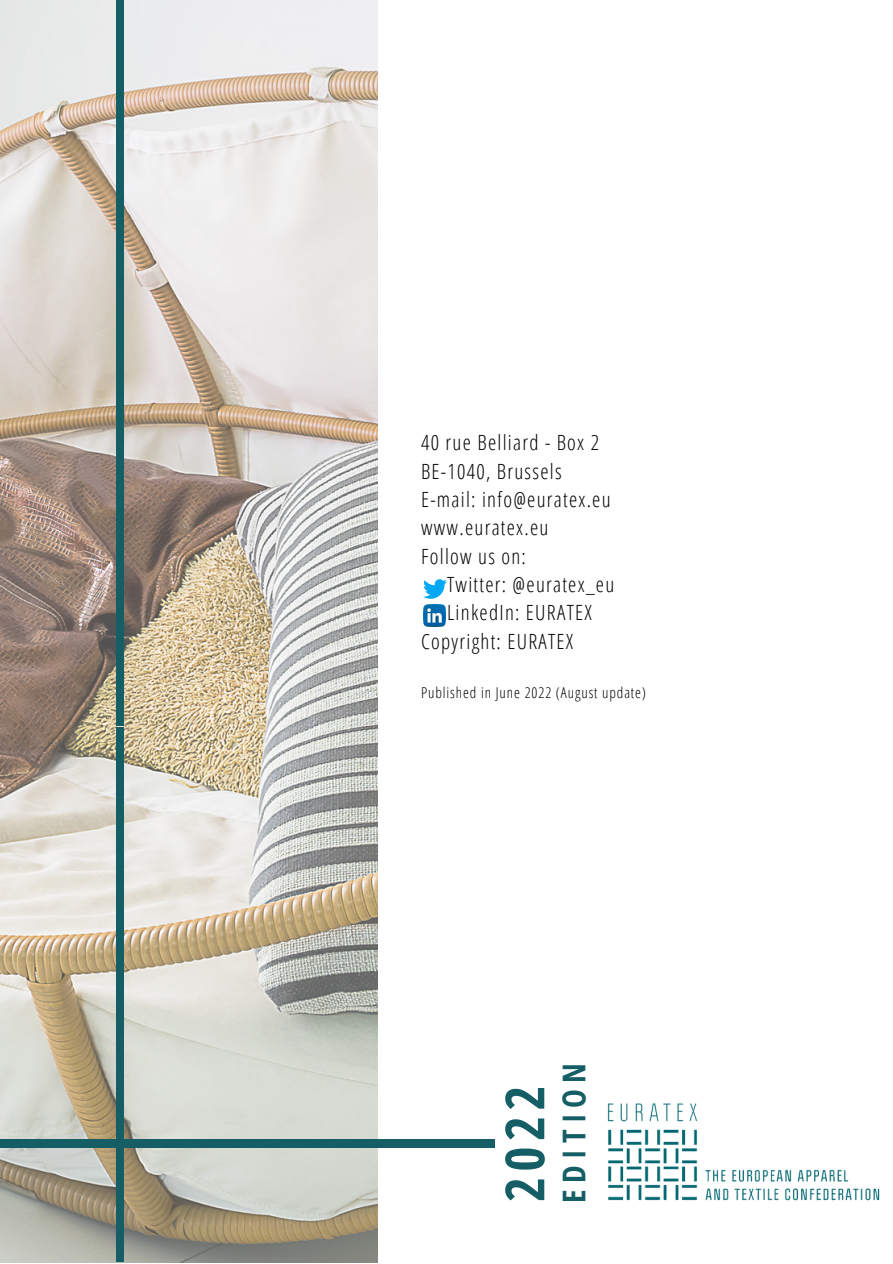
<style>
.page{position:relative;width:893px;height:1264px;background:#fff}
.page>*{position:absolute;margin:0;border:0;box-sizing:border-box;transform-origin:0 0}
.t1{font:700 54px "Open Sans Condensed";color:#155e65}
.t2{font:700 31.5px "Open Sans Condensed";letter-spacing:.2em;color:#155e65}
.t3{font:300 21px/28.3px "Open Sans Condensed";letter-spacing:.06em;color:#000}
.t4{font:300 15px "Open Sans Condensed";letter-spacing:.06em;color:#000}
</style>
<div class="page">
<img style="left:423px;top:579px;width:23px;height:20px">
<img style="left:423px;top:604px;width:23px;height:23px">
<img style="left:0;top:0;width:378px;height:1262px">
<div style="left:116px;top:727px;width:7px;height:534px;background:#155e65"></div>
<div style="left:116px;top:0;width:7px;height:726px;background:#155e65"></div>
<div style="left:0;top:1138px;width:494px;height:9px;background:#155e65"></div>
<img style="left:607px;top:1103px;width:273px;height:98px">
<p class="t3" style="left:421px;top:428px;width:191px">40 rue Belliard - Box 2<br>BE-1040, Brussels<br>E-mail: info@euratex.eu www.euratex.eu<br>Follow us on:</p>
<p class="t3" style="left:447px;top:569px;width:169px">Twitter: @euratex_eu</p>
<p class="t3" style="left:447px;top:598px;width:146px">LinkedIn: EURATEX</p>
<p class="t3" style="left:421px;top:626px;width:154px">Copyright: EURATEX</p>
<p class="t4" style="left:421px;top:682px;width:226px">Published in June 2022 (August update)</p>
<h1 class="t1" style="left:486px;top:1201px;width:118px;rotate:-90deg">2022</h1>
<h2 class="t2" style="left:551px;top:1202px;width:141px;rotate:-90deg">EDITION</h2>
</div>
